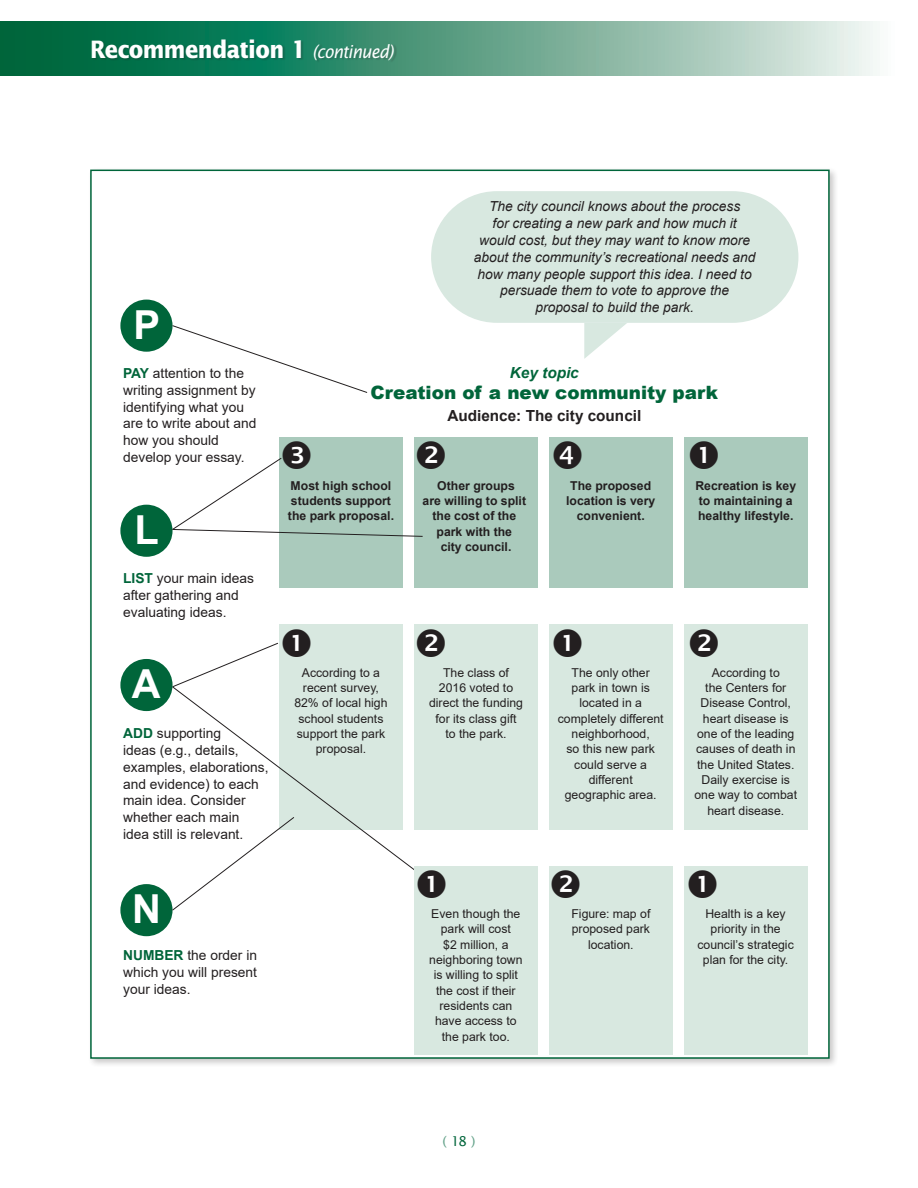
<style>
.page{position:relative;width:918px;height:1188px;background:#fff}
.page>*{position:absolute;margin:0;border:0;box-sizing:border-box;transform-origin:0 0}
.t1{font:700 39.9px "Vxsrch Arial";color:#fff}
.t2{font:700 24px "Dnsdny Lucida Sans Std";letter-spacing:-.025em;color:#fff;scale:.9 1}
.t3{font:900 18.3px "Jpqgwg Arial";color:#00653a}
.t4{font:700 15.3px "Vxsrch Arial";color:#231f20}
.t5{font:italic 700 15.3px "Ffvrgs Arial";color:#00653a}
.t6{font:13.8px/16.8px "Wytjff Arial";color:#231f20}
.t7{font:italic 13.8px/16.8px "Qxwtlj Arial";color:#231f20;text-align:center}
.t8{font:13.5px "Cxxwrw Lucida Sans Std";color:#62a188}
.t9{font:12.3px/15.3px "Wytjff Arial";color:#231f20;text-align:center}
.t10{font:700 12.3px/15.3px "Vxsrch Arial";color:#231f20}
.s1{font-family:"Vxlrpt Lucida Sans Std";font-weight:400;font-style:italic;font-size:18px}
.s2{font-family:"Vxsrch Arial";font-weight:700;color:#00653a}
.s3{color:#00653a}
</style>
<div class="page">
<svg style="left:0;top:21px;width:877px;height:54px;background:#65a58d"></svg>
<div style="left:92px;top:40px;width:305px;height:23px;background:#231f20;opacity:.25"></div>
<div style="left:87px;top:167px;width:752px;height:901px;background:#231f20;opacity:.25"></div>
<div style="left:91px;top:170px;width:738px;height:888px;background:#fff"></div>
<svg style="left:431px;top:191px;width:367px;height:132px;background:#dbe9e2"></svg>
<svg style="left:584px;top:323px;width:43px;height:36px"></svg>
<div style="left:279px;top:624px;width:124px;height:205px;background:#d8e8e0"></div>
<svg style="left:173px;top:688px;width:243px;height:182px"></svg>
<div style="left:279px;top:437px;width:124px;height:150px;background:#aacabc"></div>
<div style="left:414px;top:437px;width:124px;height:150px;background:#aacabc"></div>
<div style="left:549px;top:437px;width:124px;height:150px;background:#aacabc"></div>
<div style="left:684px;top:437px;width:124px;height:150px;background:#aacabc"></div>
<div style="left:414px;top:624px;width:124px;height:205px;background:#d8e8e0"></div>
<div style="left:549px;top:624px;width:124px;height:205px;background:#d8e8e0"></div>
<div style="left:684px;top:624px;width:124px;height:205px;background:#d8e8e0"></div>
<div style="left:414px;top:866px;width:124px;height:189px;background:#d8e8e0"></div>
<div style="left:549px;top:866px;width:124px;height:189px;background:#d8e8e0"></div>
<div style="left:684px;top:866px;width:124px;height:189px;background:#d8e8e0"></div>
<div style="left:120px;top:300px;width:53px;height:52px;background:#00653a;border-radius:50%"></div>
<div style="left:120px;top:505px;width:53px;height:52px;background:#00653a;border-radius:50%"></div>
<div style="left:120px;top:659px;width:53px;height:52px;background:#00653a;border-radius:50%"></div>
<div style="left:120px;top:884px;width:53px;height:52px;background:#00653a;border-radius:50%"></div>
<svg style="left:172px;top:325px;width:196px;height:68px"></svg>
<svg style="left:171px;top:816px;width:124px;height:95px"></svg>
<svg style="left:171px;top:442px;width:273px;height:95px"></svg>
<svg style="left:555px;top:442px;width:26px;height:27px"></svg>
<svg style="left:691px;top:442px;width:26px;height:27px"></svg>
<svg style="left:418px;top:630px;width:26px;height:26px"></svg>
<svg style="left:555px;top:630px;width:26px;height:26px"></svg>
<svg style="left:691px;top:630px;width:26px;height:26px"></svg>
<svg style="left:419px;top:871px;width:26px;height:26px"></svg>
<svg style="left:553px;top:871px;width:26px;height:26px"></svg>
<svg style="left:690px;top:871px;width:26px;height:26px"></svg>
<svg style="left:172px;top:630px;width:138px;height:58px"></svg>
<h2 class="t2" style="left:90px;top:35px;width:339px">Recommendation 1 <span class="s1">(continued)</span></h2>
<p class="t1" style="left:134px;top:297px;width:28px">P</p>
<p class="t7" style="left:474px;top:198px;width:283px">The city council knows about the process<br>for creating a new park and how much it would cost, but they may want to know more about the community’s recreational needs and how many people support this idea. I need to persuade them to vote to approve the proposal to build the park.</p>
<p class="t6" style="left:123px;top:365px;width:135px"><span class="s2">PAY</span> attention to the writing assignment by identifying what you are to write about and how you should develop your essay.</p>
<p class="t1" style="left:135px;top:502px;width:26px">L</p>
<p class="t6" style="left:123px;top:570px;width:132px"><span class="s2">LIST</span> your main ideas after gathering and evaluating ideas.</p>
<p class="t1" style="left:132px;top:656px;width:30px">A</p>
<p class="t6" style="left:123px;top:725px;width:147px"><span class="s2">ADD</span> supporting<br>ideas (e.g., details, examples, elaborations, and evidence) to each main idea. Consider whether each main idea still is relevant.</p>
<p class="t5" style="left:510px;top:362px;width:70px">Key topic</p>
<p class="t3" style="left:371px;top:379px;width:349px">Creation of a new community park</p>
<p class="t4" style="left:447px;top:405px;width:195px">Audience: The city council</p>
<p class="t10" style="left:288px;top:478px;width:108px">Most high school students support the park proposal.</p>
<p class="t10" style="left:423px;top:478px;width:105px;text-align:center">Other groups<br>are willing to split the cost of the park with the<br>city council.</p>
<p class="t10" style="left:566px;top:478px;width:91px;text-align:center">The proposed location is very convenient.</p>
<p class="t10" style="left:695px;top:478px;width:102px">Recreation is key to maintaining a healthy lifestyle.</p>
<p class="t9" style="left:294px;top:665px;width:95px">According to a recent survey,<br>82% of local high school students support the park proposal.</p>
<p class="t9" style="left:429px;top:665px;width:95px">The class of<br>2016 voted to direct the funding for its class gift to the park.</p>
<p class="t9" style="left:558px;top:665px;width:107px">The only other<br>park in town is located in a completely different neighborhood,<br>so this new park could serve a different geographic area.</p>
<p class="t9" style="left:694px;top:665px;width:104px">According to<br>the Centers for<br>Disease Control, heart disease is one of the leading causes of death in the United States.<br>Daily exercise is one way to combat heart disease.</p>
<p class="t1" style="left:132px;top:881px;width:30px">N</p>
<p class="t6" style="left:123px;top:947px;width:135px;text-align:justify"><span class="s2">NUMBER</span> the order in which you will present your ideas.</p>
<p class="t9" style="left:429px;top:906px;width:95px">Even though the park will cost<br>$2 million, a neighboring town is willing to split the cost if their residents can have access to the park too.</p>
<p class="t9" style="left:571px;top:906px;width:80px">Figure: map of proposed park location.</p>
<p class="t9" style="left:697px;top:906px;width:98px">Health is a key priority in the council’s strategic plan for the city.</p>
<p class="t8" style="left:442px;top:1133px;width:35px">( <span class="s3">18</span> )</p>
</div>
